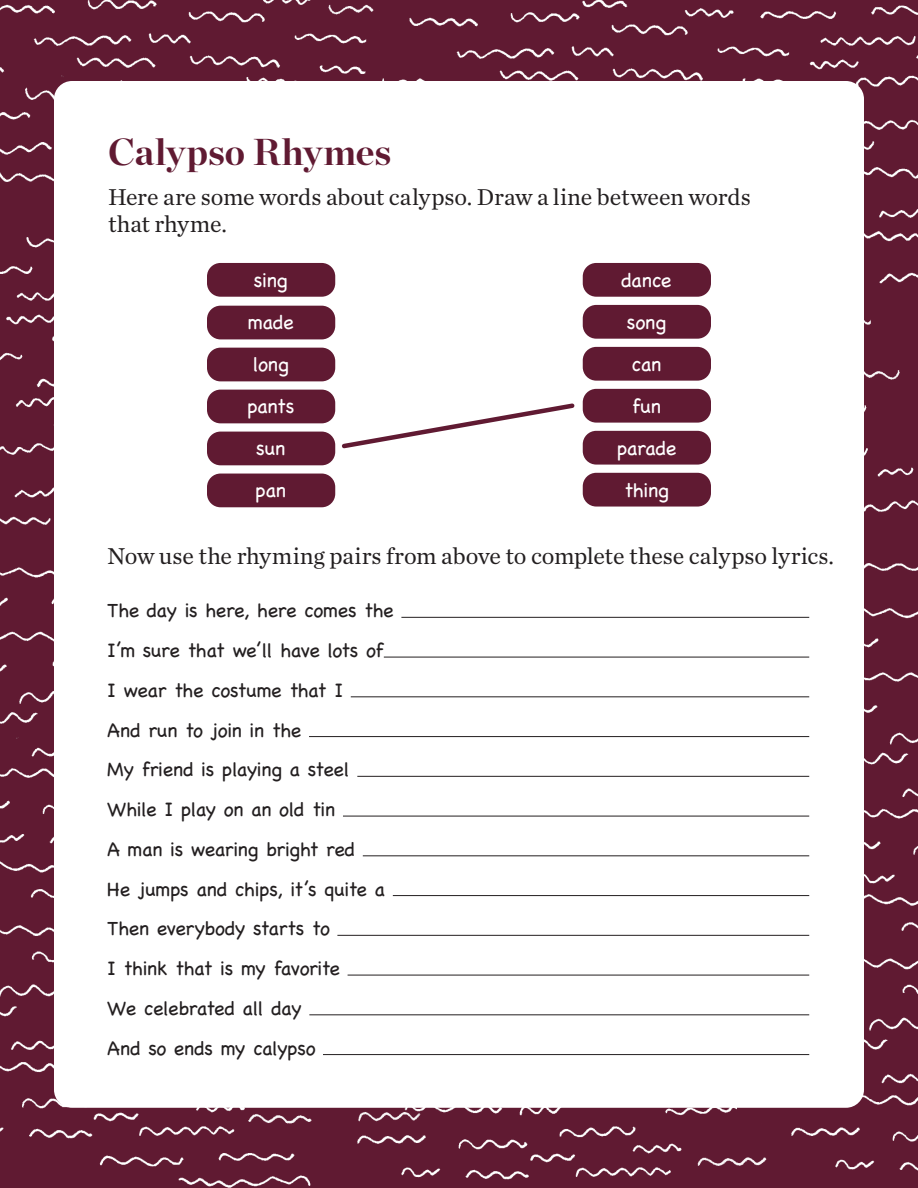
<style>
.page{position:relative;width:918px;height:1188px;background:#fff}
.page>*{position:absolute;margin:0;border:0;box-sizing:border-box;transform-origin:0 0}
.SG-Title-H1{font:700 37.5px "Chronicle Display";letter-spacing:.005em;color:#601a32}
.SG-P{font:24px/27px "Chronicle Text G1";letter-spacing:-.005em;color:#231f20}
.Calypso_Rhymes{font:20.1px "Chalkboard";letter-spacing:-.02em;color:#fff}
.SG-Activity-Black-P{font:19.8px "Chalkboard";letter-spacing:-.02em;color:#231f20}
</style>
<div class="page">
<img style="left:0;top:0;width:918px;height:1188px">
<div style="left:54px;top:81px;width:810px;height:1027px;background:#fff;border-radius:18px"></div>
<div style="left:207px;top:263px;width:128px;height:34px;background:#601a32;border-radius:14px"></div>
<div style="left:207px;top:306px;width:128px;height:33px;background:#601a32;border-radius:14px"></div>
<div style="left:207px;top:348px;width:128px;height:33px;background:#601a32;border-radius:14px"></div>
<div style="left:207px;top:390px;width:128px;height:33px;background:#601a32;border-radius:14px"></div>
<div style="left:207px;top:432px;width:128px;height:33px;background:#601a32;border-radius:14px"></div>
<div style="left:207px;top:474px;width:128px;height:33px;background:#601a32;border-radius:14px"></div>
<div style="left:583px;top:263px;width:128px;height:34px;background:#601a32;border-radius:14px"></div>
<div style="left:583px;top:305px;width:128px;height:34px;background:#601a32;border-radius:14px"></div>
<div style="left:583px;top:347px;width:128px;height:34px;background:#601a32;border-radius:14px"></div>
<div style="left:583px;top:389px;width:128px;height:34px;background:#601a32;border-radius:14px"></div>
<div style="left:583px;top:431px;width:128px;height:34px;background:#601a32;border-radius:14px"></div>
<div style="left:583px;top:473px;width:128px;height:34px;background:#601a32;border-radius:14px"></div>
<hr style="left:401px;top:617px;width:408px;height:1px;background:#231f20">
<hr style="left:384px;top:657px;width:425px;height:1px;background:#231f20">
<hr style="left:351px;top:696px;width:458px;height:1px;background:#231f20">
<hr style="left:309px;top:736px;width:500px;height:1px;background:#231f20">
<hr style="left:357px;top:776px;width:452px;height:1px;background:#231f20">
<hr style="left:343px;top:816px;width:466px;height:1px;background:#231f20">
<hr style="left:363px;top:855px;width:446px;height:1px;background:#231f20">
<hr style="left:393px;top:895px;width:416px;height:1px;background:#231f20">
<hr style="left:337px;top:935px;width:472px;height:1px;background:#231f20">
<hr style="left:348px;top:975px;width:461px;height:1px;background:#231f20">
<hr style="left:309px;top:1014px;width:500px;height:1px;background:#231f20">
<hr style="left:323px;top:1054px;width:486px;height:1px;background:#231f20">
<svg style="left:342px;top:403px;width:233px;height:46px"></svg>
<h1 class="SG-Title-H1" style="left:108px;top:122px;width:285px">Calypso Rhymes</h1>
<p class="SG-P" style="left:108px;top:183px;width:644px">Here are some words about calypso. Draw a line between words that rhyme.</p>
<p class="Calypso_Rhymes" style="left:254px;top:268px;width:35px">sing</p>
<p class="Calypso_Rhymes" style="left:248px;top:311px;width:47px">made</p>
<p class="Calypso_Rhymes" style="left:253px;top:353px;width:37px">long</p>
<p class="Calypso_Rhymes" style="left:247px;top:395px;width:49px">pants</p>
<p class="Calypso_Rhymes" style="left:256px;top:437px;width:31px">sun</p>
<p class="Calypso_Rhymes" style="left:255px;top:479px;width:32px">pan</p>
<p class="Calypso_Rhymes" style="left:621px;top:268px;width:52px">dance</p>
<p class="Calypso_Rhymes" style="left:627px;top:310px;width:41px">song</p>
<p class="Calypso_Rhymes" style="left:632px;top:352px;width:31px">can</p>
<p class="Calypso_Rhymes" style="left:632px;top:394px;width:31px">fun</p>
<p class="Calypso_Rhymes" style="left:617px;top:436px;width:61px">parade</p>
<p class="Calypso_Rhymes" style="left:624px;top:478px;width:46px">thing</p>
<p class="SG-P" style="left:107px;top:541px;width:728px">Now use the rhyming pairs from above to complete these calypso lyrics.</p>
<p class="SG-Activity-Black-P" style="left:107px;top:599px;width:288px">The day is here, here comes the</p>
<p class="SG-Activity-Black-P" style="left:107px;top:639px;width:278px">I’m sure that we’ll have lots of</p>
<p class="SG-Activity-Black-P" style="left:107px;top:678px;width:237px">I wear the costume that I</p>
<p class="SG-Activity-Black-P" style="left:107px;top:718px;width:196px">And run to join in the</p>
<p class="SG-Activity-Black-P" style="left:107px;top:758px;width:244px">My friend is playing a steel</p>
<p class="SG-Activity-Black-P" style="left:107px;top:798px;width:230px">While I play on an old tin</p>
<p class="SG-Activity-Black-P" style="left:107px;top:837px;width:249px">A man is wearing bright red</p>
<p class="SG-Activity-Black-P" style="left:107px;top:877px;width:279px">He jumps and chips, it’s quite a</p>
<p class="SG-Activity-Black-P" style="left:107px;top:917px;width:224px">Then everybody starts to</p>
<p class="SG-Activity-Black-P" style="left:107px;top:957px;width:234px">I think that is my favorite</p>
<p class="SG-Activity-Black-P" style="left:107px;top:996px;width:196px">We celebrated all day</p>
<p class="SG-Activity-Black-P" style="left:107px;top:1036px;width:210px">And so ends my calypso</p>
</div>
